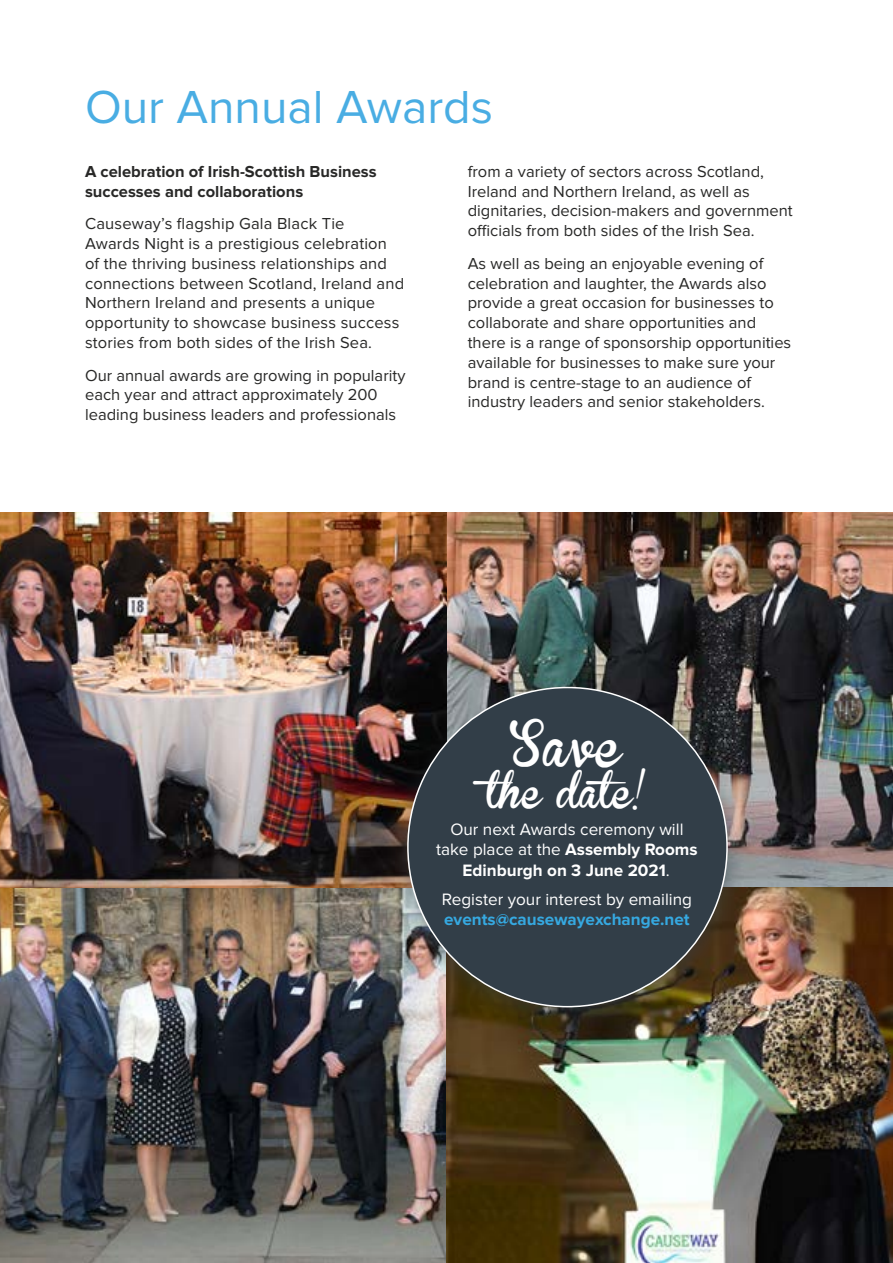
<style>
.page{position:relative;width:893px;height:1263px;background:#fff}
.page>*{position:absolute;margin:0;border:0;box-sizing:border-box;transform-origin:0 0}
.t1{font:48px "Proxima Nova";color:#49ade3}
.t2{font:45.6px "Brannboll Fet";color:#fff}
.t3{font:35.7px "Brannboll Fet";color:#fff}
.t4{font:17.1px/20.5px "Proxima Nova";color:#fff;text-align:center}
.t5{font:700 17.1px "Proxima Nova";color:#36a9e1}
.t6{font:16.5px/19.8px "Proxima Nova";color:#282827}
.t7{font:700 16.5px/19.8px "Proxima Nova";color:#282827}
.s1{font-weight:700}
</style>
<div class="page">
<img style="left:0;top:512px;width:893px;height:751px">
<div style="left:389px;top:678px;width:357px;height:355px;background:#323e48;opacity:.5"></div>
<div style="left:408px;top:687px;width:319px;height:320px;background:#323e48;border-radius:50%"></div>
<h1 class="t1" style="left:85px;top:85px;width:410px">Our Annual Awards</h1>
<p class="t7" style="left:85px;top:162px;width:293px">A celebration of Irish-Scottish Business successes and collaborations</p>
<p class="t6" style="left:85px;top:214px;width:321px">Causeway’s flagship Gala Black Tie<br>Awards Night is a prestigious celebration of the thriving business relationships and connections between Scotland, Ireland and Northern Ireland and presents a unique opportunity to showcase business success stories from both sides of the Irish Sea.</p>
<p class="t6" style="left:85px;top:366px;width:322px">Our annual awards are growing in popularity each year and attract approximately 200 leading business leaders and professionals</p>
<p class="t6" style="left:468px;top:162px;width:326px">from a variety of sectors across Scotland, Ireland and Northern Ireland, as well as dignitaries, decision-makers and government officials from both sides of the Irish Sea.</p>
<p class="t6" style="left:468px;top:254px;width:325px">As well as being an enjoyable evening of celebration and laughter, the Awards also provide a great occasion for businesses to collaborate and share opportunities and there is a range of sponsorship opportunities available for businesses to make sure your brand is centre-stage to an audience of industry leaders and senior stakeholders.</p>
<h2 class="t2" style="left:510px;top:721px;width:114px">Save</h2>
<h3 class="t3" style="left:487px;top:773px;width:160px">the date!</h3>
<p class="t4" style="left:436px;top:820px;width:263px">Our next Awards ceremony will take place at the <span class="s1">Assembly Rooms<br>Edinburgh on 3 June 2021</span>.</p>
<p class="t4" style="left:442px;top:889px;width:252px">Register your interest by emailing</p>
<p class="t5" style="left:444px;top:911px;width:247px">events@causewayexchange.net</p>
</div>
